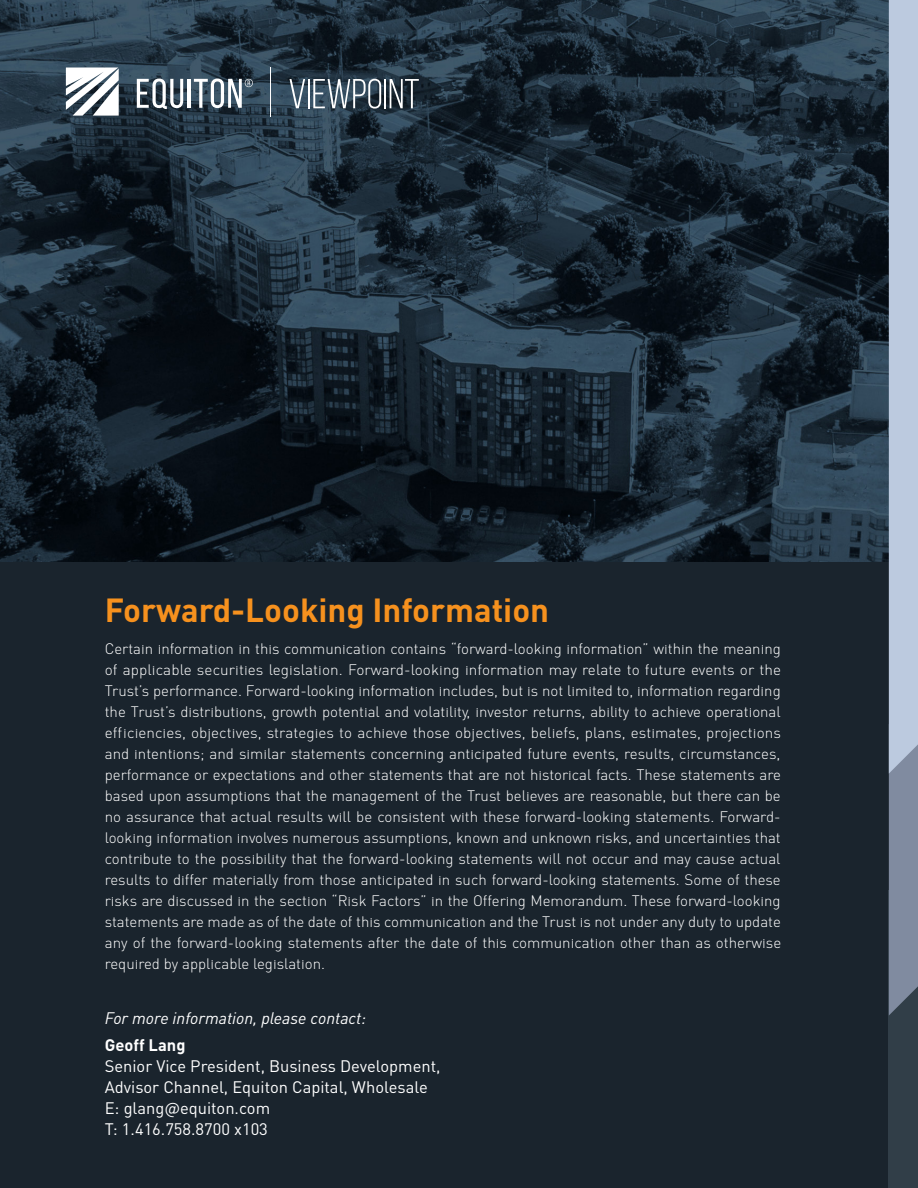
<style>
.page{position:relative;width:918px;height:1188px;background:#fff}
.page>*{position:absolute;margin:0;border:0;box-sizing:border-box;transform-origin:0 0}
.Body{font:700 33px "DIN Pro";color:#f6911e}
.Body-2{font:16.5px/21px "DIN Pro";color:#fff}
.Body-3{font:italic 16.5px "DIN Pro";color:#fff}
.Body_bold{font:700 16.5px "DIN Pro";color:#fff}
.Body-4{font:300 15px/21px "DIN Pro";color:#fff;text-align:justify}
</style>
<div class="page">
<div style="left:0;top:549px;width:889px;height:639px;background:#1a242d"></div>
<img style="left:0;top:0;width:889px;height:562px">
<div style="left:889px;top:890px;width:29px;height:298px;background:#313e48"></div>
<svg style="left:889px;top:0;width:29px;height:1015px;background:#abb8cd"></svg>
<hr style="left:270px;top:68px;width:1px;height:49px;background:#fff">
<svg style="left:137px;top:79px;width:46px;height:30px"></svg>
<hr style="left:187px;top:79px;width:4px;height:29px;background:#fff">
<svg style="left:194px;top:79px;width:59px;height:29px"></svg>
<svg style="left:66px;top:68px;width:53px;height:48px"></svg>
<svg style="left:289px;top:79px;width:16px;height:29px"></svg>
<hr style="left:308px;top:79px;width:2px;height:29px;background:#fff">
<svg style="left:313px;top:79px;width:68px;height:30px;background:#64737f"></svg>
<hr style="left:384px;top:79px;width:2px;height:29px;background:#fff">
<svg style="left:390px;top:79px;width:29px;height:29px"></svg>
<p class="Body" style="left:105px;top:583px;width:446px">Forward-Looking Information</p>
<p class="Body-4" style="left:105px;top:637px;width:678px">Certain information in this communication contains “forward-looking information” within the meaning of applicable securities legislation. Forward-looking information may relate to future events or the Trust’s performance. Forward-looking information includes, but is not limited to, information regarding the Trust’s distributions, growth potential and volatility, investor returns, ability to achieve operational eff iciencies, objectives, strategies to achieve those objectives, beliefs, plans, estimates, projections and intentions; and similar statements concerning anticipated future events, results, circumstances, performance or expectations and other statements that are not historical facts. These statements are based upon assumptions that the management of the Trust believes are reasonable, but there can be no assurance that actual results will be consistent with these forward-looking statements. Forward&shy;looking information involves numerous assumptions, known and unknown risks, and uncertainties that contribute to the possibility that the forward-looking statements will not occur and may cause actual results to differ materially from those anticipated in such forward-looking statements. Some of these risks are discussed in the section “Risk Factors” in the Offering Memorandum. These forward-looking statements are made as of the date of this communication and the Trust is not under any duty to update any of the forward-looking statements after the date of this communication other than as otherwise required by applicable legislation.</p>
<p class="Body-3" style="left:105px;top:1005px;width:263px">For more information, please contact:</p>
<p class="Body_bold" style="left:105px;top:1032px;width:82px">Geoff Lang</p>
<p class="Body-2" style="left:105px;top:1054px;width:337px">Senior Vice President, Business Development,<br>Advisor Channel, Equiton Capital, Wholesale</p>
<p class="Body-2" style="left:105px;top:1096px;width:167px">E: glang@equiton.com</p>
<p class="Body-2" style="left:105px;top:1117px;width:165px">T: 1.416.758.8700 x103</p>
</div>
